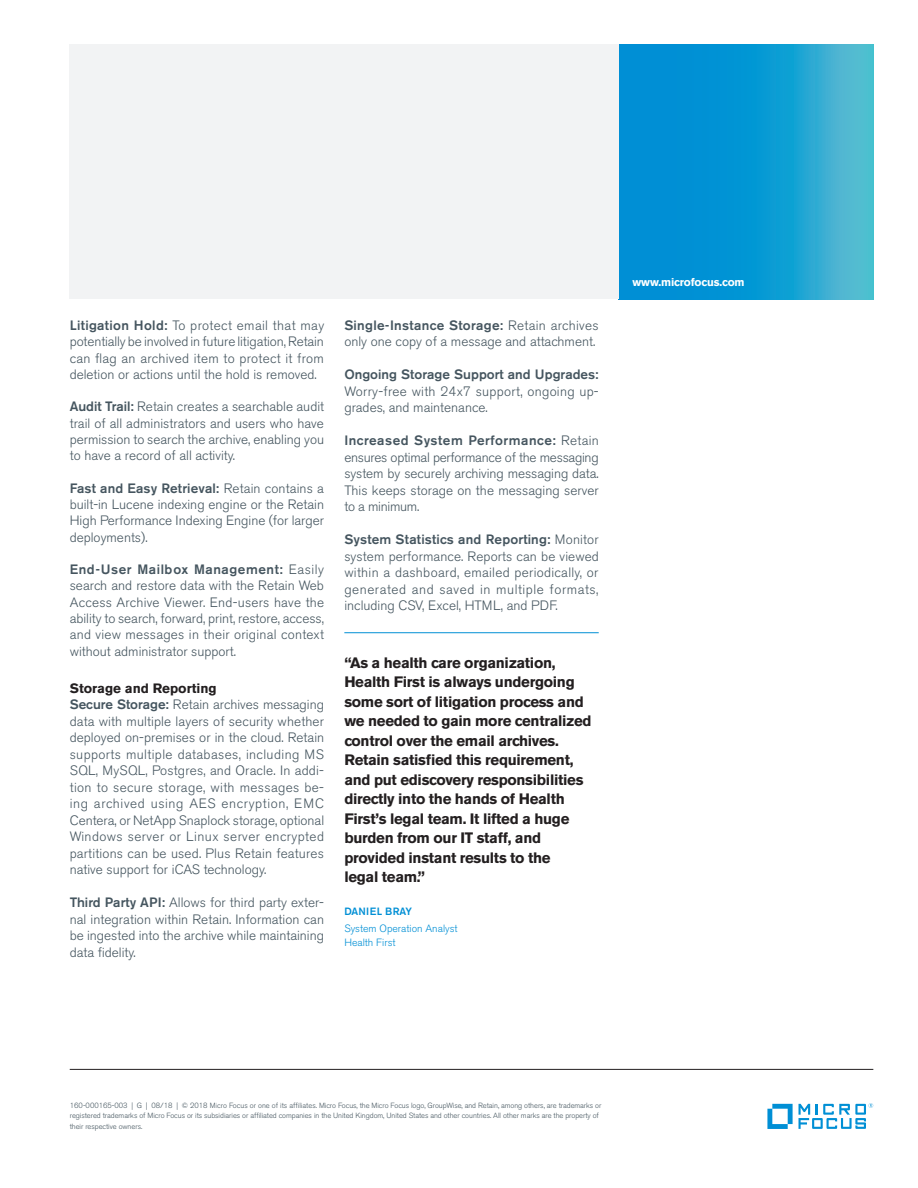
<style>
.page{position:relative;width:918px;height:1188px;background:#fff}
.page>*{position:absolute;margin:0;border:0;box-sizing:border-box;transform-origin:0 0}
.pull_quote_10_13-bla{font:700 15px/19.5px "Akzidenz Grotesk BE";letter-spacing:-.02em;color:#231f20}
.Medium_9{font:300 13.5px/16.5px "Akzidenz Grotesk BE";color:#45555f;text-align:justify}
.Subheader_9_11_black{font:700 13.5px "Akzidenz Grotesk BE";color:#231f20}
.caption_7_5_9_5_bold{font:700 11.25px "Akzidenz Grotesk BE";letter-spacing:-.01em;color:#fff}
.quote_title_7_11_ita{font:300 10.5px "Akzidenz Grotesk BE";color:#008fd5}
.quote_name_7_11-gree{font:500 10.5px "Akzidenz Grotesk BE";letter-spacing:.02em;color:#008fd5}
.mousetype-legal_5_7{font:300 7.5px/10.5px "Akzidenz Grotesk BE";letter-spacing:-.005em;color:#45555f}
.s1{font-weight:500}
</style>
<div class="page">
<svg style="left:619px;top:45px;width:254px;height:254px;background:#149dd3"></svg>
<hr style="left:70px;top:1069px;width:803px;height:1px;background:#231f20">
<div style="left:70px;top:45px;width:549px;height:254px;background:#f2f3f4"></div>
<svg style="left:767px;top:1104px;width:26px;height:25px"></svg>
<svg style="left:799px;top:1103px;width:74px;height:26px"></svg>
<hr style="left:344px;top:632px;width:255px;height:1px;background:#008fd5">
<p class="Medium_9" style="left:70px;top:317px;width:256px"><span class="s1">Litigation Hold:</span> To protect email that may potentially be involved in future litigation, Retain can flag an archived item to protect it from deletion or actions until the hold is removed.</p>
<p class="Medium_9" style="left:70px;top:399px;width:256px"><span class="s1">Audit Trail:</span> Retain creates a searchable audit trail of all administrators and users who have permission to search the archive, enabling you to have a record of all activity.</p>
<p class="Medium_9" style="left:70px;top:480px;width:256px"><span class="s1">Fast and Easy Retrieval:</span> Retain contains a built-in Lucene indexing engine or the Retain High Performance Indexing Engine (for larger deployments).</p>
<p class="Medium_9" style="left:70px;top:562px;width:256px"><span class="s1">End-User Mailbox Management:</span> Easily search and restore data with the Retain Web Access Archive Viewer. End-users have the ability to search, forward, print, restore, access, and view messages in their original context without administrator support.</p>
<p class="Subheader_9_11_black" style="left:70px;top:681px;width:149px">Storage and Reporting</p>
<p class="Medium_9" style="left:70px;top:697px;width:256px"><span class="s1">Secure Storage:</span> Retain archives messaging data with multiple layers of security whether deployed on-premises or in the cloud. Retain supports multiple databases, including MS SQL, MySQL, Postgres, and Oracle. In addi&shy;tion to secure storage, with messages be&shy;ing archived using AES encryption, EMC Centera, or NetApp Snaplock storage, optional Windows server or Linux server encrypted partitions can be used. Plus Retain features native support for iCAS technology.</p>
<p class="Medium_9" style="left:70px;top:895px;width:256px"><span class="s1">Third Party API:</span> Allows for third party exter&shy;nal integration within Retain. Information can be ingested into the archive while maintaining data fidelity.</p>
<p class="Medium_9" style="left:344px;top:317px;width:256px"><span class="s1">Single-Instance Storage:</span> Retain archives only one copy of a message and attachment.</p>
<p class="Medium_9" style="left:344px;top:367px;width:256px"><span class="s1">Ongoing Storage Support and Upgrades:<br></span>Worry-free with 24x7 support, ongoing up&shy;grades, and maintenance.</p>
<p class="Medium_9" style="left:344px;top:433px;width:256px"><span class="s1">Increased System Performance:</span> Retain ensures optimal performance of the messaging system by securely archiving messaging data.<br>This keeps storage on the messaging server to a minimum.</p>
<p class="Medium_9" style="left:344px;top:532px;width:256px"><span class="s1">System Statistics and Reporting:</span> Monitor system performance. Reports can be viewed within a dashboard, emailed periodically, or generated and saved in multiple formats, including CSV, Excel, HTML, and PDF.</p>
<p class="pull_quote_10_13-bla" style="left:344px;top:653px;width:249px">“As a health care organization,<br>Health First is always undergoing some sort of litigation process and we needed to gain more centralized control over the email archives.<br>Retain satisfied this requirement, and put ediscovery responsibilities directly into the hands of Health<br>First’s legal team. It lifted a huge burden from our IT staff, and provided instant results to the<br>legal team.”</p>
<p class="quote_name_7_11-gree" style="left:344px;top:905px;width:69px">DANIEL BRAY</p>
<p class="quote_title_7_11_ita" style="left:344px;top:922px;width:115px">System Operation Analyst</p>
<p class="quote_title_7_11_ita" style="left:344px;top:937px;width:53px">Health First</p>
<p class="caption_7_5_9_5_bold" style="left:632px;top:275px;width:114px">www.microfocus.com</p>
<p class="mousetype-legal_5_7" style="left:70px;top:1100px;width:533px">160-000165-003 | G | 08/18 | © 2018 Micro Focus or one of its affiliates. Micro Focus, the Micro Focus logo, GroupWise, and Retain, among others, are trademarks or registered trademarks of Micro Focus or its subsidiaries or affiliated companies in the United Kingdom, United States and other countries. All other marks are the property of their respective owners.</p>
</div>
